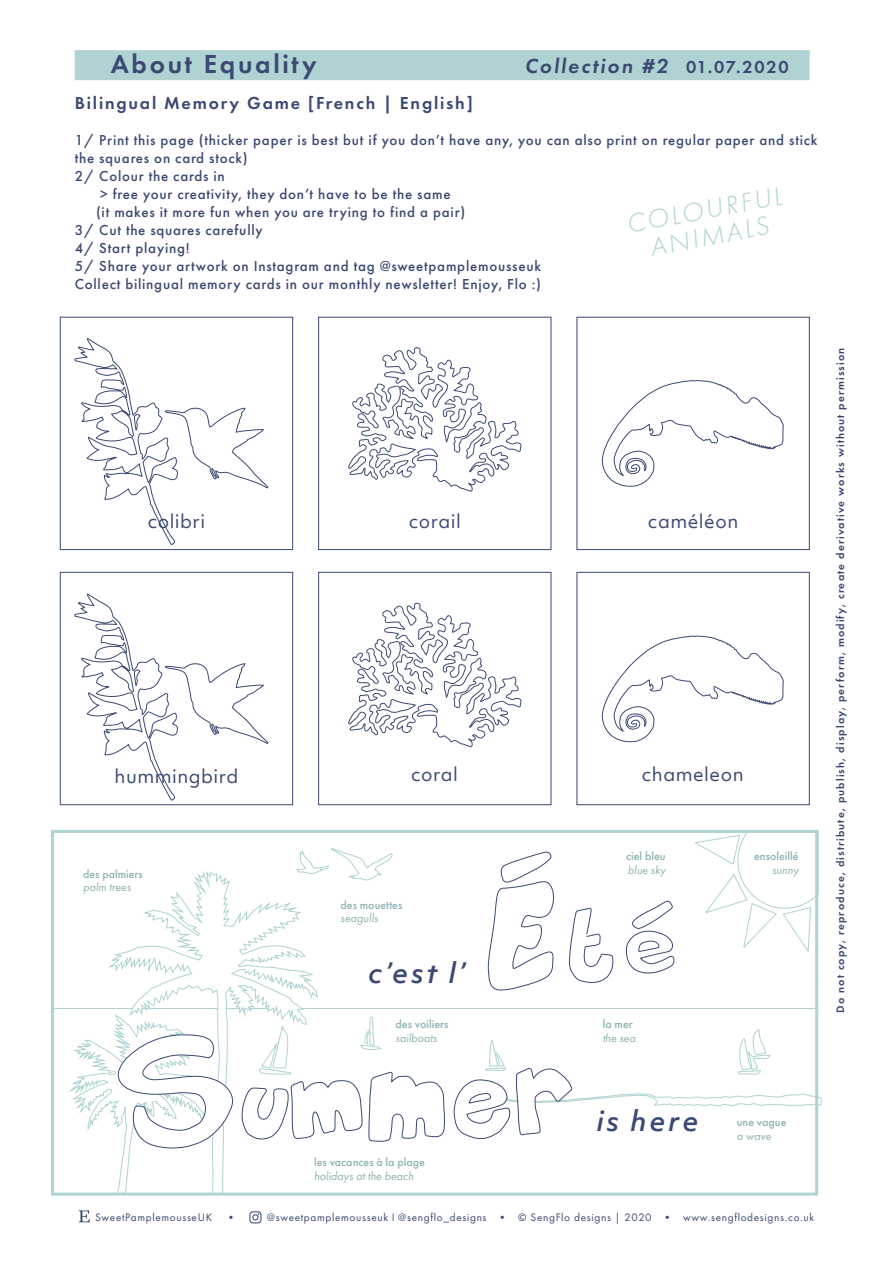
<style>
.page{position:relative;width:893px;height:1263px;background:#fff}
.page>*{position:absolute;margin:0;border:0;box-sizing:border-box;transform-origin:0 0}
.t1{font:italic 300 27px "Futura PT";color:#aed3d2}
.t2{font:italic 500 27px "Objektiv Mk 1";letter-spacing:.1em;color:#3b4973}
.t3{font:600 27px "Futura PT";letter-spacing:.1em;color:#3b4973}
.t4{font:italic 600 21px "Futura PT";letter-spacing:.1em;color:#3b4973}
.t5{font:18px "Objektiv Mk 1";letter-spacing:.025em;color:#3b4973}
.t6{font:600 18px "Futura PT";letter-spacing:.1em;color:#3b4973}
.t7{font:500 15px/18px "Futura PT";letter-spacing:.05em;color:#3b4973}
.t8{font:500 12px "Futura PT";color:#8db2b2}
.t9{font:italic 12px "Futura PT";color:#8db2b2}
.t10{font:500 12px "Futura PT";color:#8db2b1}
.t11{font:italic 12px "Futura PT";color:#8db2b1}
.t12{font:11.25px "Futura PT";letter-spacing:.06em;color:#3b4973}
.t13{font:600 11.25px "Futura PT";letter-spacing:.1em;color:#3b4973}
.t14{font:11.25px "Times";color:#3b4973}
.s1{font-style:normal;font-size:18px}
.s2{font-style:normal;color:#aed3d2}
.s3{font-family:"Times"}
</style>
<div class="page">
<svg style="left:74px;top:338px;width:194px;height:207px"></svg>
<svg style="left:74px;top:593px;width:194px;height:208px"></svg>
<svg style="left:348px;top:347px;width:173px;height:144px"></svg>
<svg style="left:348px;top:602px;width:173px;height:145px"></svg>
<svg style="left:602px;top:380px;width:182px;height:107px"></svg>
<svg style="left:602px;top:635px;width:182px;height:108px"></svg>
<hr style="left:51px;top:1008px;width:767px;height:1px;background:#aed3d2">
<svg style="left:360px;top:1016px;width:21px;height:34px"></svg>
<svg style="left:108px;top:871px;width:210px;height:249px"></svg>
<svg style="left:695px;top:830px;width:124px;height:121px"></svg>
<svg style="left:68px;top:1014px;width:165px;height:177px"></svg>
<svg style="left:369px;top:1072px;width:76px;height:70px"></svg>
<svg style="left:454px;top:1029px;width:367px;height:111px"></svg>
<svg style="left:242px;top:1080px;width:120px;height:60px"></svg>
<svg style="left:569px;top:908px;width:44px;height:75px"></svg>
<svg style="left:488px;top:852px;width:66px;height:138px"></svg>
<svg style="left:626px;top:900px;width:49px;height:74px"></svg>
<div style="left:60px;top:317px;width:233px;height:233px;border:1px solid #3b4973"></div>
<div style="left:318px;top:317px;width:233px;height:233px;border:1px solid #3b4973"></div>
<div style="left:577px;top:317px;width:233px;height:233px;border:1px solid #3b4973"></div>
<div style="left:318px;top:572px;width:233px;height:233px;border:1px solid #3b4973"></div>
<div style="left:577px;top:572px;width:233px;height:233px;border:1px solid #3b4973"></div>
<div style="left:60px;top:572px;width:233px;height:233px;border:1px solid #3b4973"></div>
<div style="left:51px;top:830px;width:767px;height:365px;border:3px solid #aed3d2"></div>
<svg style="left:297px;top:848px;width:96px;height:32px"></svg>
<svg style="left:249px;top:1211px;width:12px;height:12px"></svg>
<svg style="left:79px;top:1210px;width:11px;height:12px"></svg>
<div style="left:75px;top:50px;width:735px;height:30px;background:#aed3d2"></div>
<p class="t3" style="left:111px;top:47px;width:208px">About Equality</p>
<p class="t4" style="left:525px;top:52px;width:286px">Collection #2 <span class="s1">01.07.2020</span> <span class="s2">.</span></p>
<p class="t6" style="left:75px;top:91px;width:400px">Bilingual Memory Game [French | English]</p>
<p class="t7" style="left:75px;top:131px;width:744px">1/ Print this page (thicker paper is best but if you don’t have any, you can also print on regular paper and stick the squares on card stock)</p>
<p class="t7" style="left:75px;top:167px;width:151px">2/ Colour the cards in</p>
<p class="t7" style="left:100px;top:185px;width:352px">&gt; free your creativity, they don’t have to be the same</p>
<p class="t7" style="left:96px;top:203px;width:371px">(it makes it more fun when you are trying to find a pair)</p>
<p class="t7" style="left:75px;top:221px;width:189px">3/ Cut the squares carefully</p>
<p class="t7" style="left:75px;top:239px;width:116px">4/ Start playing!</p>
<p class="t7" style="left:75px;top:257px;width:468px">5/ Share your artwork on Instagram and tag @sweetpamplemousseuk</p>
<p class="t7" style="left:75px;top:275px;width:468px">Collect bilingual memory cards in our monthly newsletter! Enjoy, Flo :)</p>
<p class="t1" style="left:624px;top:208px;width:159px;rotate:-10deg">COLOURFUL</p>
<p class="t1" style="left:647px;top:232px;width:122px;rotate:-10deg">ANIMALS</p>
<p class="t5" style="left:148px;top:509px;width:59px">colibri</p>
<p class="t5" style="left:409px;top:509px;width:53px">corail</p>
<p class="t5" style="left:648px;top:509px;width:92px">caméléon</p>
<p class="t5" style="left:115px;top:764px;width:125px">hummingbird</p>
<p class="t5" style="left:411px;top:762px;width:48px">coral</p>
<p class="t5" style="left:642px;top:762px;width:103px">chameleon</p>
<p class="t8" style="left:83px;top:866px;width:61px">des palmiers</p>
<p class="t9" style="left:83px;top:880px;width:49px">palm trees</p>
<p class="t10" style="left:341px;top:898px;width:63px">des mouettes</p>
<p class="t11" style="left:341px;top:911px;width:39px">seagulls</p>
<p class="t2" style="left:368px;top:954px;width:98px">c’est l’</p>
<p class="t8" style="left:396px;top:1017px;width:54px">des voiliers</p>
<p class="t9" style="left:396px;top:1031px;width:43px">sailboats</p>
<p class="t10" style="left:626px;top:849px;width:41px">ciel bleu</p>
<p class="t11" style="left:628px;top:863px;width:39px">blue sky</p>
<p class="t8" style="left:603px;top:1017px;width:32px">la mer</p>
<p class="t9" style="left:603px;top:1031px;width:34px">the sea</p>
<p class="t8" style="left:754px;top:849px;width:46px">ensoleillé</p>
<p class="t9" style="left:772px;top:863px;width:28px">sunny</p>
<p class="t13" style="left:833px;top:1013px;width:667px;rotate:-90deg">Do not copy, reproduce, distribute, publish, display, perform, modify, create derivative works without permission</p>
<p class="t8" style="left:314px;top:1155px;width:112px">les vacances à la plage</p>
<p class="t9" style="left:314px;top:1169px;width:101px">holidays at the beach</p>
<p class="t2" style="left:596px;top:1102px;width:104px">is here</p>
<p class="t8" style="left:737px;top:1115px;width:51px">une vague</p>
<p class="t9" style="left:737px;top:1128px;width:36px">a wave</p>
<p class="t12" style="left:95px;top:1211px;width:118px">SweetPamplemousseUK</p>
<p class="t14" style="left:229px;top:1207px;width:5px">•</p>
<p class="t12" style="left:267px;top:1211px;width:549px">@sweetpamplemousseuk <span class="s3">|</span> @sengflo_designs <span class="s3">•</span> © SengFlo designs | 2020 <span class="s3">•</span> www.sengflodesigns.co.uk</p>
</div>
